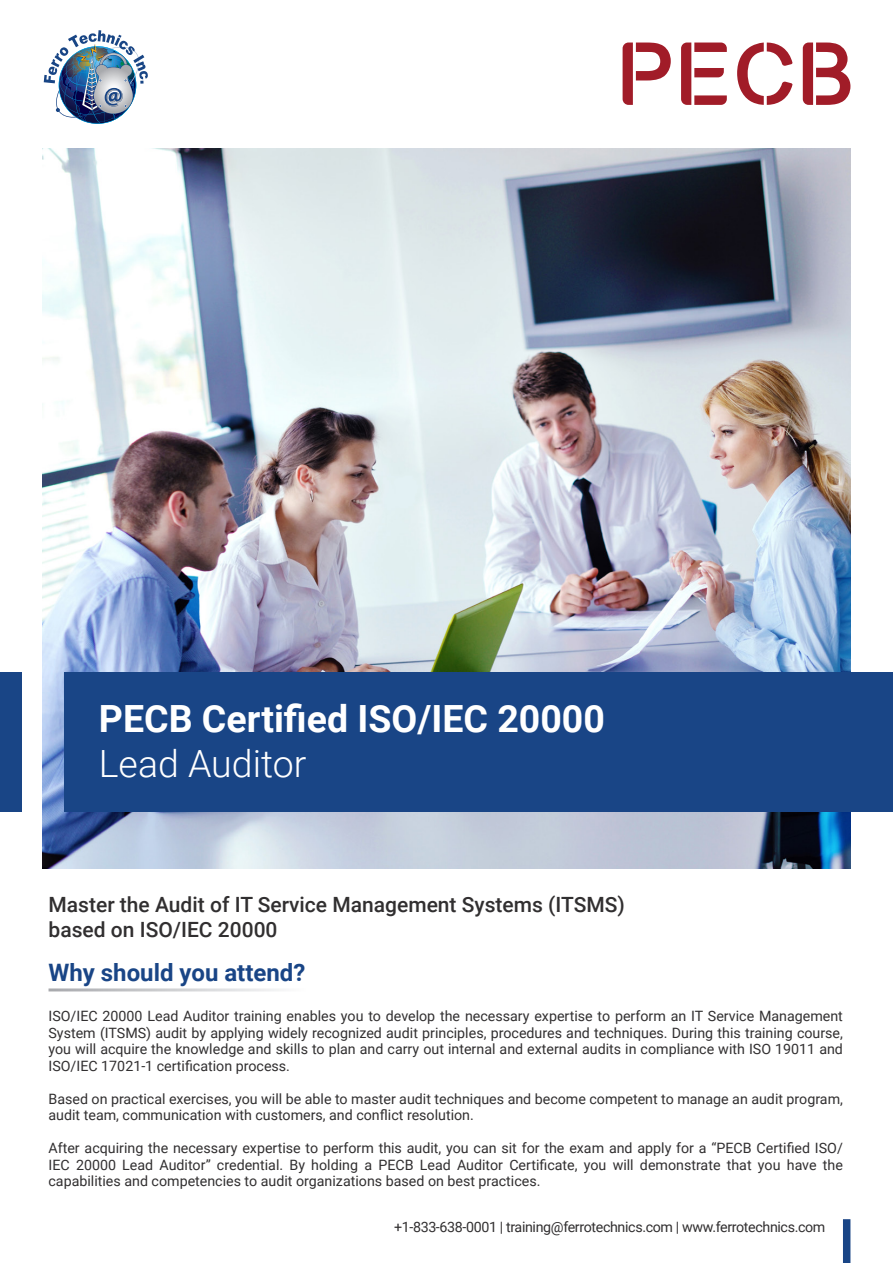
<style>
.page{position:relative;width:893px;height:1263px;background:#fff}
.page>*{position:absolute;margin:0;border:0;box-sizing:border-box;transform-origin:0 0}
.t1{font:700 37.5px "Roboto";color:#fff}
.t2{font:300 37.5px "Roboto";color:#fff}
.t3{font:700 24px "Roboto";color:#194586}
.t4{font:500 21px "Roboto";color:#312f30}
.Bullet_Points{font:14.25px/16.5px "Roboto";color:#312f30;text-align:justify}
.Bullet_Points-2{font:14.25px "Roboto";letter-spacing:-.025em;color:#312f30}
</style>
<div class="page">
<img style="left:43px;top:149px;width:807px;height:719px">
<div style="left:65px;top:672px;width:828px;height:139px;background:#194586"></div>
<div style="left:0;top:672px;width:21px;height:139px;background:#194586"></div>
<div style="left:843px;top:1219px;width:7px;height:44px;background:#194586"></div>
<svg style="left:623px;top:43px;width:48px;height:62px"></svg>
<svg style="left:681px;top:43px;width:46px;height:62px"></svg>
<svg style="left:737px;top:43px;width:55px;height:62px"></svg>
<svg style="left:803px;top:43px;width:47px;height:62px"></svg>
<img style="left:44px;top:30px;width:104px;height:94px">
<p class="t1" style="left:99px;top:693px;width:508px">PECB Certified ISO/IEC 20000</p>
<p class="t2" style="left:99px;top:738px;width:209px">Lead Auditor</p>
<p class="t4" style="left:49px;top:890px;width:578px">Master the Audit of IT Service Management Systems (ITSMS)</p>
<p class="t4" style="left:49px;top:915px;width:231px">based on ISO/IEC 20000</p>
<p class="t3" style="left:49px;top:956px;width:258px">Why should you attend?</p>
<p class="Bullet_Points" style="left:49px;top:1007px;width:796px">ISO/IEC 20000 Lead Auditor training enables you to develop the necessary expertise to perform an IT Service Management System (ITSMS) audit by applying widely recognized audit principles, procedures and techniques. During this training course, you will acquire the knowledge and skills to plan and carry out internal and external audits in compliance with ISO 19011 and ISO/IEC 17021-1 certification process.</p>
<p class="Bullet_Points" style="left:49px;top:1090px;width:796px">Based on practical exercises, you will be able to master audit techniques and become competent to manage an audit program, audit team, communication with customers, and conflict resolution.</p>
<p class="Bullet_Points" style="left:49px;top:1139px;width:796px">After acquiring the necessary expertise to perform this audit, you can sit for the exam and apply for a “PECB Certified ISO/ IEC 20000 Lead Auditor” credential. By holding a PECB Lead Auditor Certificate, you will demonstrate that you have the capabilities and competencies to audit organizations based on best practices.</p>
<p class="Bullet_Points-2" style="left:394px;top:1217px;width:433px">+1-833-638-0001 | training@ferrotechnics.com | www.ferrotechnics.com</p>
</div>
